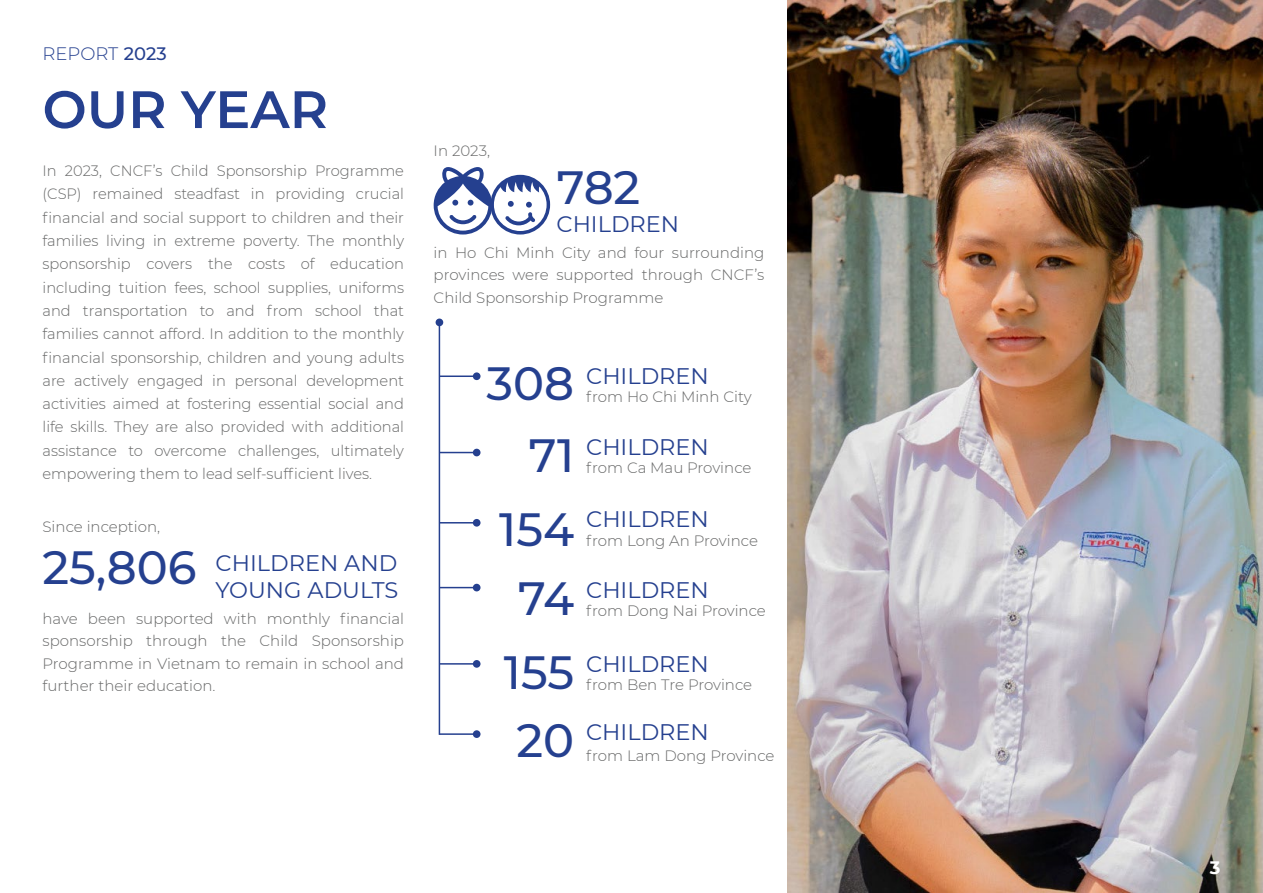
<style>
.page{position:relative;width:1263px;height:893px;background:#fff}
.page>*{position:absolute;margin:0;border:0;box-sizing:border-box;transform-origin:0 0}
.t1{font:600 52.5px "Montserrat";color:#25408f}
.t2{font:500 46.5px/73.2px "Montserrat";color:#25408f;text-align:right}
.t3{font:22.5px/27px "Montserrat";color:#25408f}
.t4{font:300 18px "Montserrat";color:#25408f}
.t5{font:700 18px "Montserrat";color:#fff}
.t6{font:300 15px/23.2px "Montserrat";color:#666767;text-align:justify}
.s1{font-weight:500}
</style>
<div class="page">
<img style="left:788px;top:0;width:475px;height:893px">
<svg style="left:434px;top:167px;width:116px;height:68px"></svg>
<hr style="left:439px;top:322px;width:1px;height:413px;background:#25408f">
<div style="left:436px;top:319px;width:7px;height:7px;background:#25408f;border-radius:50%"></div>
<hr style="left:439px;top:375px;width:38px;height:2px;background:#25408f">
<div style="left:473px;top:372px;width:7px;height:8px;background:#25408f;border-radius:50%"></div>
<hr style="left:439px;top:587px;width:38px;height:1px;background:#25408f">
<div style="left:473px;top:584px;width:7px;height:7px;background:#25408f;border-radius:50%"></div>
<hr style="left:439px;top:452px;width:38px;height:1px;background:#25408f">
<div style="left:473px;top:449px;width:7px;height:7px;background:#25408f;border-radius:50%"></div>
<hr style="left:439px;top:663px;width:38px;height:2px;background:#25408f">
<div style="left:473px;top:660px;width:7px;height:8px;background:#25408f;border-radius:50%"></div>
<hr style="left:439px;top:522px;width:38px;height:1px;background:#25408f">
<div style="left:473px;top:519px;width:7px;height:8px;background:#25408f;border-radius:50%"></div>
<hr style="left:439px;top:733px;width:38px;height:2px;background:#25408f">
<div style="left:473px;top:730px;width:7px;height:8px;background:#25408f;border-radius:50%"></div>
<p class="t4" style="left:43px;top:41px;width:126px">REPORT <span class="s1">2023</span></p>
<h1 class="t1" style="left:43px;top:72px;width:287px">OUR YEAR</h1>
<p class="t6" style="left:43px;top:159px;width:363px">In 2023, CNCF’s Child Sponsorship Programme (CSP) remained steadfast in providing crucial financial and social support to children and their families living in extreme poverty. The monthly sponsorship covers the costs of education including tuition fees, school supplies, uniforms and transportation to and from school that families cannot afford. In addition to the monthly financial sponsorship, children and young adults are actively engaged in personal development activities aimed at fostering essential social and life skills. They are also provided with additional assistance to overcome challenges, ultimately empowering them to lead self-sufficient lives.</p>
<p class="t6" style="left:43px;top:515px;width:119px">Since inception,</p>
<h2 class="t2" style="left:43px;top:529px;width:156px">25,806</h2>
<h3 class="t3" style="left:216px;top:549px;width:184px">CHILDREN AND<br>YOUNG ADULTS</h3>
<p class="t6" style="left:43px;top:607px;width:363px;line-height:22.5px">have been supported with monthly financial sponsorship through the Child Sponsorship Programme in Vietnam to remain in school and further their education.</p>
<p class="t6" style="left:434px;top:138px;width:58px">In 2023,</p>
<h2 class="t2" style="left:557px;top:149px;width:85px">782</h2>
<h3 class="t3" style="left:556px;top:209px;width:124px">CHILDREN</h3>
<p class="t6" style="left:434px;top:241px;width:332px;line-height:22.5px">in Ho Chi Minh City and four surrounding provinces were supported through CNCF’s Child Sponsorship Programme</p>
<h2 class="t2" style="left:487px;top:345px;width:89px">308<br>71<br>154</h2>
<h2 class="t2" style="left:504px;top:560px;width:72px;line-height:73.9px;text-align:center">74<br>155</h2>
<h3 class="t3" style="left:586px;top:361px;width:124px">CHILDREN</h3>
<p class="t6" style="left:586px;top:385px;width:167px">from Ho Chi Minh City</p>
<h3 class="t3" style="left:586px;top:432px;width:124px">CHILDREN</h3>
<p class="t6" style="left:586px;top:456px;width:167px">from Ca Mau Province</p>
<h3 class="t3" style="left:586px;top:505px;width:124px">CHILDREN</h3>
<p class="t6" style="left:586px;top:528px;width:173px">from Long An Province</p>
<h3 class="t3" style="left:586px;top:576px;width:124px">CHILDREN</h3>
<p class="t6" style="left:586px;top:599px;width:181px">from Dong Nai Province</p>
<h3 class="t3" style="left:586px;top:649px;width:124px">CHILDREN</h3>
<p class="t6" style="left:586px;top:673px;width:168px">from Ben Tre Province</p>
<h2 class="t2" style="left:517px;top:702px;width:59px">20</h2>
<h3 class="t3" style="left:586px;top:718px;width:124px">CHILDREN</h3>
<p class="t6" style="left:586px;top:743px;width:190px">from Lam Dong Province</p>
<p class="t5" style="left:1210px;top:854px;width:12px">3</p>
</div>
